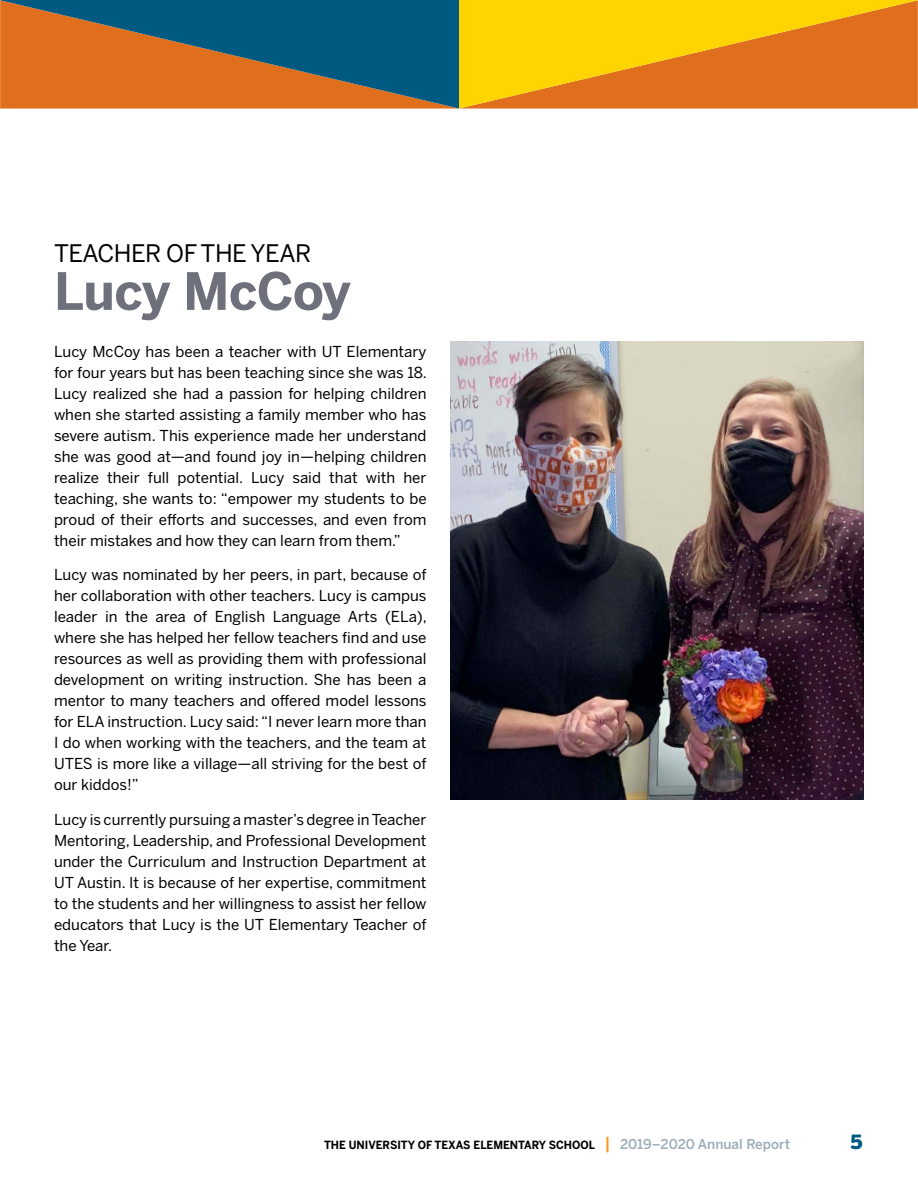
<style>
.page{position:relative;width:918px;height:1188px;background:#fff}
.page>*{position:absolute;margin:0;border:0;box-sizing:border-box;transform-origin:0 0}
.t1{font:700 51px "Benton Sans";letter-spacing:-.01em;color:#6e707c}
.t2{font:24px "Benton Sans";letter-spacing:-.02em;color:#000}
.t3{font:900 19.5px "Benton Sans";color:#005981}
.t4{font:15px/21px "Benton Sans";color:#000;text-align:justify}
.t5{font:700 11.25px "Benton Sans";color:#000;scale:.95 1}
.s1{font-weight:500;font-size:16.5px;color:#f8971f}
.s2{font-weight:500;font-size:13.5px;color:#9cadb7}
</style>
<div class="page">
<svg style="left:459px;top:0;width:459px;height:109px;background:#efa20f"></svg>
<svg style="left:0;top:0;width:459px;height:109px;background:#706550"></svg>
<img style="left:451px;top:341px;width:413px;height:458px">
<h2 class="t2" style="left:54px;top:239px;width:259px">TEACHER OF THE YEAR</h2>
<h1 class="t1" style="left:54px;top:261px;width:298px">Lucy McCoy</h1>
<p class="t4" style="left:54px;top:340px;width:375px">Lucy McCoy has been a teacher with UT Elementary for four years but has been teaching since she was 18.<br>Lucy realized she had a passion for helping children when she started assisting a family member who has severe autism. This experience made her understand she was good at—and found joy in—helping children realize their full potential. Lucy said that with her teaching, she wants to: “empower my students to be proud of their efforts and successes, and even from their mistakes and how they can learn from them.”</p>
<p class="t4" style="left:54px;top:564px;width:375px">Lucy was nominated by her peers, in part, because of her collaboration with other teachers. Lucy is campus leader in the area of English Language Arts (ELa), where she has helped her fellow teachers find and use resources as well as providing them with professional development on writing instruction. She has been a mentor to many teachers and offered model lessons for ELA instruction. Lucy said: “I never learn more than I do when working with the teachers, and the team at UTES is more like a village—all striving for the best of our kiddos!”</p>
<p class="t4" style="left:54px;top:808px;width:374px">Lucy is currently pursuing a master’s degree in Teacher Mentoring, Leadership, and Professional Development under the Curriculum and Instruction Department at UT Austin. It is because of her expertise, commitment to the students and her willingness to assist her fellow educators that Lucy is the UT Elementary Teacher of the Year.</p>
<p class="t5" style="left:324px;top:1139px;width:492px">THE UNIVERSITY OF TEXAS ELEMENTARY SCHOOL <span class="s1">|</span> <span class="s2">2019–2020 Annual Report</span></p>
<h3 class="t3" style="left:850px;top:1131px;width:14px">5</h3>
</div>
